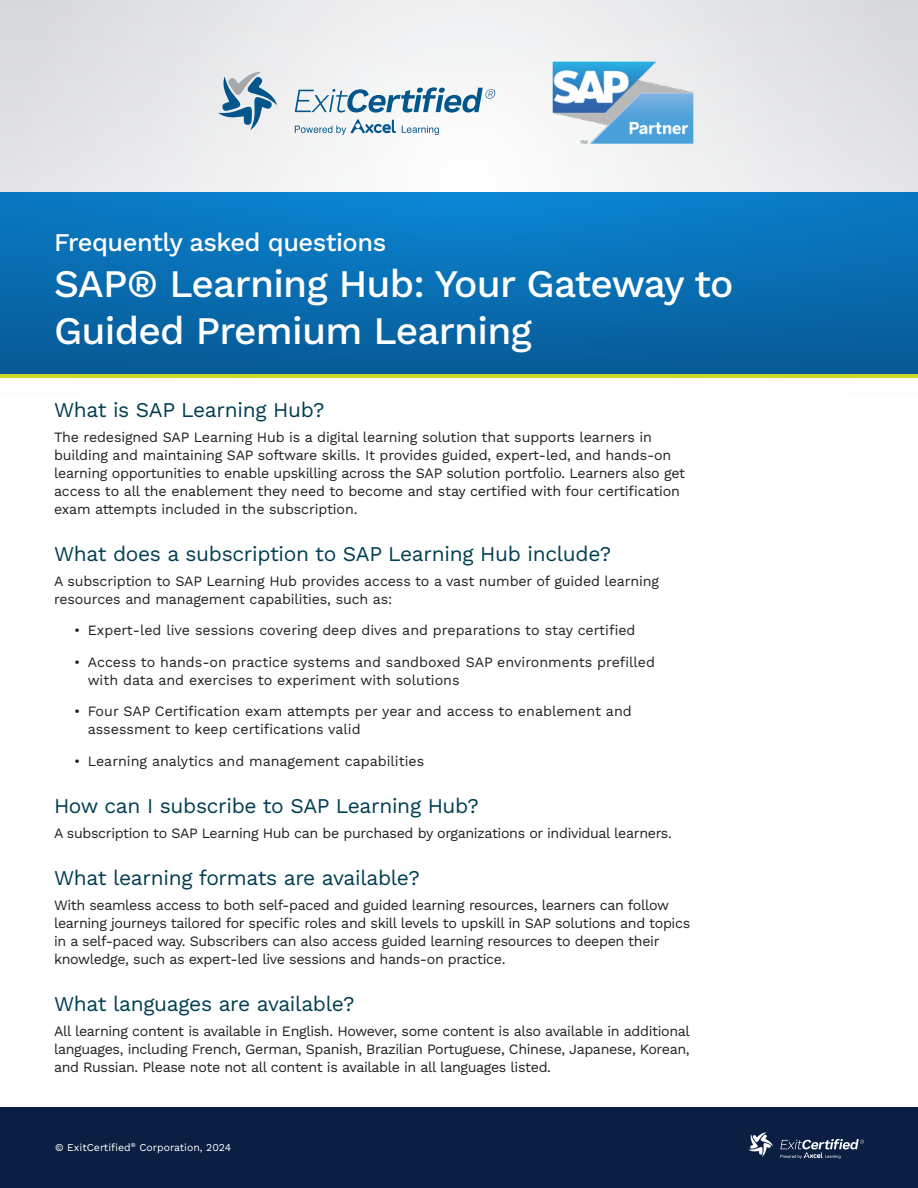
<style>
.page{position:relative;width:918px;height:1188px;background:#fff}
.page>*{position:absolute;margin:0;border:0;box-sizing:border-box;transform-origin:0 0}
.Main_Title{font:500 39px/46.5px "Work Sans";letter-spacing:-.02em;color:#fff}
.Main_Title-2{font:500 25.5px "Work Sans";letter-spacing:-.02em;color:#fff}
.sub-headers{font:21px "Work Sans";letter-spacing:-.015em;color:#003e52}
.body_8pt{font:14.25px/18px "Work Sans";letter-spacing:-.01em;color:#231f20}
.t1{font:10.5px "Work Sans";color:#fff}
</style>
<div class="page">
<div style="left:0;top:1107px;width:918px;height:81px;background:#0b1f42"></div>
<svg style="left:748px;top:1132px;width:25px;height:25px"></svg>
<svg style="left:780px;top:1139px;width:84px;height:20px"></svg>
<svg style="left:0;top:0;width:918px;height:192px"></svg>
<div style="left:0;top:192px;width:918px;height:184px;background:linear-gradient(to bottom,#067fd0,#0f5f90)"></div>
<hr style="left:0;top:375px;width:918px;height:3px;background:#c9d929">
<svg style="left:218px;top:72px;width:59px;height:58px;background:#a1bbcb"></svg>
<svg style="left:295px;top:87px;width:200px;height:26px"></svg>
<svg style="left:402px;top:126px;width:37px;height:9px"></svg>
<svg style="left:295px;top:119px;width:101px;height:16px"></svg>
<img style="left:546px;top:58px;width:154px;height:91px">
<p class="Main_Title-2" style="left:54px;top:223px;width:334px">Frequently asked questions</p>
<p class="Main_Title" style="left:54px;top:259px;width:681px">SAP® Learning Hub: Your Gateway to<br>Guided Premium Learning</p>
<p class="sub-headers" style="left:54px;top:394px;width:272px">What is SAP Learning Hub?</p>
<p class="body_8pt" style="left:54px;top:427px;width:633px">The redesigned SAP Learning Hub is a digital learning solution that supports learners in building and maintaining SAP software skills. It provides guided, expert-led, and hands-on learning opportunities to enable upskilling across the SAP solution portfolio. Learners also get access to all the enablement they need to become and stay certified with four certification exam attempts included in the subscription.</p>
<p class="sub-headers" style="left:54px;top:538px;width:559px">What does a subscription to SAP Learning Hub include?</p>
<p class="body_8pt" style="left:54px;top:571px;width:607px">A subscription to SAP Learning Hub provides access to a vast number of guided learning resources and management capabilities, such as:</p>
<p class="body_8pt" style="left:74px;top:621px;width:563px">• Expert-led live sessions covering deep dives and preparations to stay certified</p>
<p class="body_8pt" style="left:88px;top:652px;width:569px;text-indent:-14px">• Access to hands-on practice systems and sandboxed SAP environments prefilled with data and exercises to experiment with solutions</p>
<p class="body_8pt" style="left:88px;top:702px;width:546px;text-indent:-14px">• Four SAP Certification exam attempts per year and access to enablement and assessment to keep certifications valid</p>
<p class="body_8pt" style="left:74px;top:751px;width:351px">• Learning analytics and management capabilities</p>
<p class="sub-headers" style="left:54px;top:790px;width:426px">How can I subscribe to SAP Learning Hub?</p>
<p class="body_8pt" style="left:54px;top:823px;width:619px">A subscription to SAP Learning Hub can be purchased by organizations or individual learners.</p>
<p class="sub-headers" style="left:54px;top:862px;width:367px">What learning formats are available?</p>
<p class="body_8pt" style="left:54px;top:895px;width:638px">With seamless access to both self-paced and guided learning resources, learners can follow learning journeys tailored for specific roles and skill levels to upskill in SAP solutions and topics in a self-paced way. Subscribers can also access guided learning resources to deepen their knowledge, such as expert-led live sessions and hands-on practice.</p>
<p class="sub-headers" style="left:54px;top:988px;width:302px">What languages are available?</p>
<p class="body_8pt" style="left:54px;top:1021px;width:637px;text-align:justify">All learning content is available in English. However, some content is also available in additional languages, including French, German, Spanish, Brazilian Portuguese, Chinese, Japanese, Korean, and Russian. Please note not all content is available in all languages listed.</p>
<p class="t1" style="left:55px;top:1139px;width:178px">© ExitCertified<sup>®</sup> Corporation, 2024</p>
</div>
